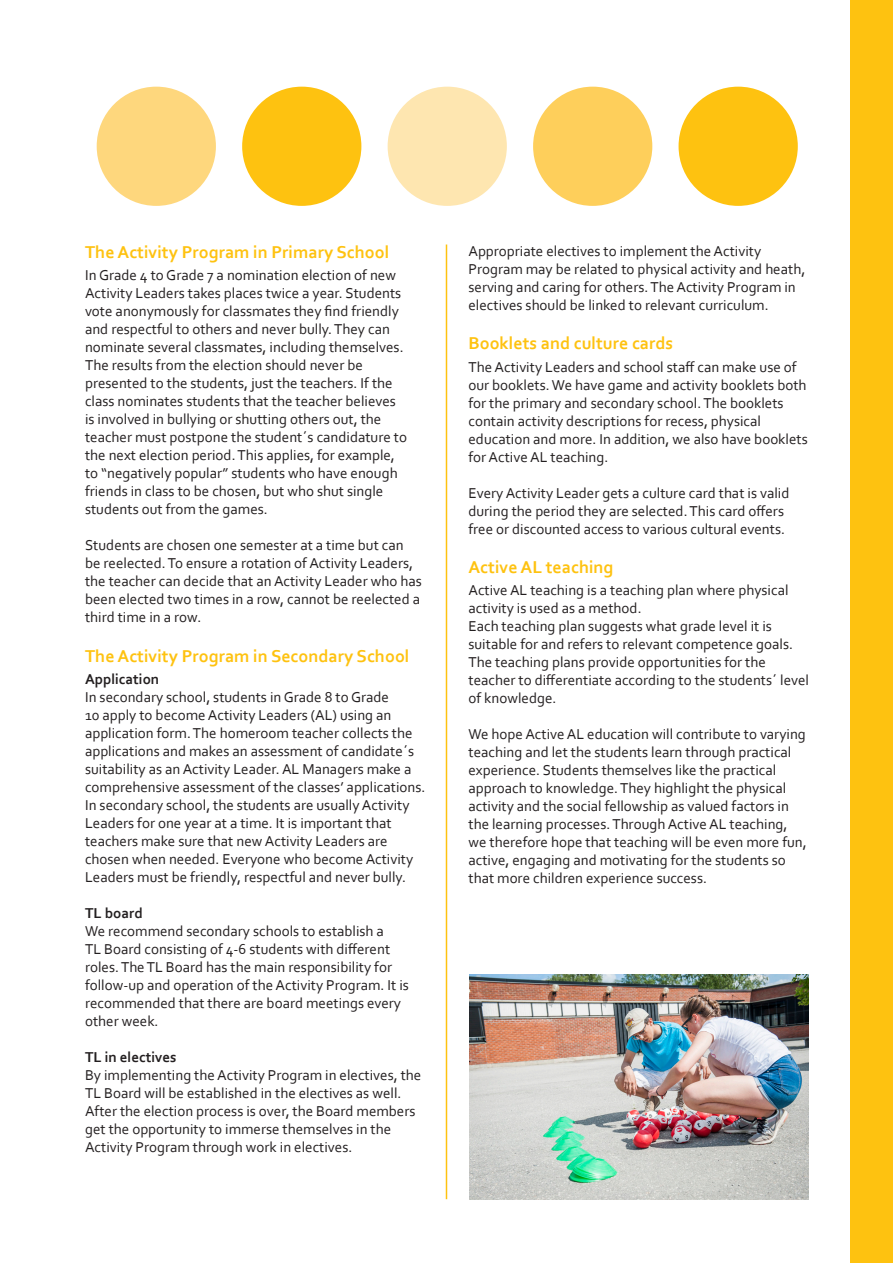
<style>
.page{position:relative;width:893px;height:1263px;background:#fff}
.page>*{position:absolute;margin:0;border:0;box-sizing:border-box;transform-origin:0 0}
.t1{font:700 18px "Corbel";color:#fec210}
.t2{font:15px/18px "Corbel";color:#231f20}
.t3{font:700 15px "Corbel";color:#231f20}
</style>
<div class="page">
<div style="left:850px;top:0;width:43px;height:1263px;background:#fec210"></div>
<hr style="left:446px;top:244px;width:1px;height:955px;background:#fec210">
<div style="left:97px;top:87px;width:119px;height:119px;background:#fed77d;border-radius:50%"></div>
<div style="left:242px;top:87px;width:119px;height:119px;background:#fec210;border-radius:50%"></div>
<div style="left:388px;top:87px;width:119px;height:119px;background:#fee6b0;border-radius:50%"></div>
<div style="left:533px;top:87px;width:119px;height:119px;background:#fecf5b;border-radius:50%"></div>
<div style="left:679px;top:87px;width:119px;height:119px;background:#fec210;border-radius:50%"></div>
<img style="left:470px;top:974px;width:339px;height:225px">
<p class="t1" style="left:85px;top:241px;width:306px">The Activity Program in Primary School</p>
<p class="t2" style="left:85px;top:266px;width:324px">In Grade 4 to Grade 7 a nomination election of new Activity Leaders takes places twice a year. Students vote anonymously for classmates they find friendly and respectful to others and never bully. They can nominate several classmates, including themselves.<br>The results from the election should never be presented to the students, just the teachers. If the class nominates students that the teacher believes is involved in bullying or shutting others out, the teacher must postpone the student´s candidature to the next election period. This applies, for example, to “negatively popular” students who have enough friends in class to be chosen, but who shut single students out from the games.</p>
<p class="t2" style="left:85px;top:536px;width:338px">Students are chosen one semester at a time but can be reelected. To ensure a rotation of Activity Leaders, the teacher can decide that an Activity Leader who has been elected two times in a row, cannot be reelected a third time in a row.</p>
<p class="t1" style="left:85px;top:645px;width:326px">The Activity Program in Secondary School</p>
<p class="t3" style="left:85px;top:670px;width:76px">Application</p>
<p class="t2" style="left:85px;top:688px;width:342px">In secondary school, students in Grade 8 to Grade<br>10 apply to become Activity Leaders (AL) using an application form. The homeroom teacher collects the applications and makes an assessment of candidate´s suitability as an Activity Leader. AL Managers make a comprehensive assessment of the classes’ applications.<br>In secondary school, the students are usually Activity Leaders for one year at a time. It is important that teachers make sure that new Activity Leaders are chosen when needed. Everyone who become Activity Leaders must be friendly, respectful and never bully.</p>
<p class="t3" style="left:85px;top:904px;width:59px">TL board</p>
<p class="t2" style="left:85px;top:922px;width:325px">We recommend secondary schools to establish a<br>TL Board consisting of 4-6 students with different roles. The TL Board has the main responsibility for follow-up and operation of the Activity Program. It is recommended that there are board meetings every other week.</p>
<p class="t3" style="left:85px;top:1048px;width:93px">TL in electives</p>
<p class="t2" style="left:85px;top:1066px;width:338px">By implementing the Activity Program in electives, the TL Board will be established in the electives as well.<br>After the election process is over, the Board members get the opportunity to immerse themselves in the Activity Program through work in electives.</p>
<p class="t2" style="left:468px;top:241px;width:338px">Appropriate electives to implement the Activity Program may be related to physical activity and heath, serving and caring for others. The Activity Program in electives should be linked to relevant curriculum.</p>
<p class="t1" style="left:468px;top:332px;width:206px">Booklets and culture cards</p>
<p class="t2" style="left:468px;top:357px;width:341px">The Activity Leaders and school staff can make use of our booklets. We have game and activity booklets both for the primary and secondary school. The booklets contain activity descriptions for recess, physical education and more. In addition, we also have booklets for Active AL teaching.</p>
<p class="t2" style="left:468px;top:483px;width:322px">Every Activity Leader gets a culture card that is valid during the period they are selected. This card offers free or discounted access to various cultural events.</p>
<p class="t1" style="left:468px;top:556px;width:146px">Active AL teaching</p>
<p class="t2" style="left:468px;top:581px;width:342px">Active AL teaching is a teaching plan where physical activity is used as a method.<br>Each teaching plan suggests what grade level it is suitable for and refers to relevant competence goals.<br>The teaching plans provide opportunities for the teacher to differentiate according to the students´ level of knowledge.</p>
<p class="t2" style="left:468px;top:725px;width:340px">We hope Active AL education will contribute to varying teaching and let the students learn through practical experience. Students themselves like the practical approach to knowledge. They highlight the physical activity and the social fellowship as valued factors in the learning processes. Through Active AL teaching, we therefore hope that teaching will be even more fun, active, engaging and motivating for the students so that more children experience success.</p>
</div>
